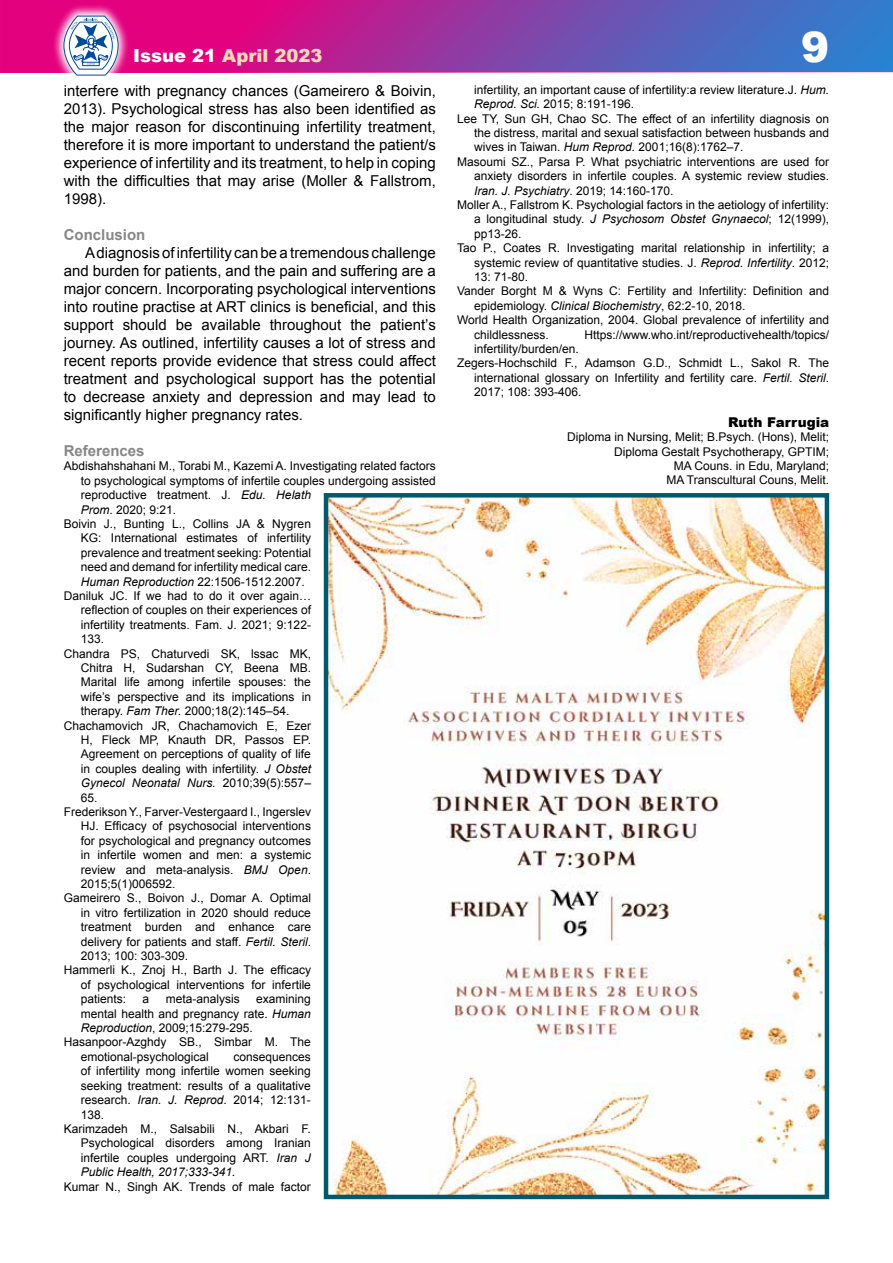
<style>
.page{position:relative;width:893px;height:1263px;background:#fff}
.page>*{position:absolute;margin:0;border:0;box-sizing:border-box;transform-origin:0 0}
.t1{font:900 42px "Arial";color:#fff}
.t2{font:900 18px "Arial";color:#fcd7b8}
.t3{font:15px/18px "Arial";color:#000;text-align:justify}
.t4{font:700 15px "Arial";color:#878787}
.t5{font:900 13.5px "Arial";color:#000}
.t6{font:12px/14.4px "Arial";color:#000;text-align:right}
.t7{font:italic 12px "Arial";color:#000}
.s1{color:#fff}
.s2{font-style:italic}
.s3{font-style:normal}
</style>
<div class="page">
<img style="left:329px;top:498px;width:495px;height:696px">
<div style="left:324px;top:493px;width:505px;height:706px;border:4px solid #005a6d"></div>
<svg style="left:1px;top:0;width:892px;height:72px;background:#8f3aa2"></svg>
<svg style="left:52px;top:4px;width:78px;height:72px;background:#e43699"></svg>
<svg style="left:64px;top:16px;width:54px;height:59px"></svg>
<h2 class="t2" style="left:133px;top:42px;width:191px"><span class="s1">Issue 21</span> April 2023</h2>
<p class="t3" style="left:64px;top:82px;width:374px">interfere with pregnancy chances (Gameirero &amp; Boivin, 2013). Psychological stress has also been identified as the major reason for discontinuing infertility treatment, therefore it is more important to understand the patient/s experience of infertility and its treatment, to help in coping with the difficulties that may arise (Moller &amp; Fallstrom, 1998).</p>
<p class="t4" style="left:64px;top:225px;width:83px">Conclusion</p>
<p class="t3" style="left:64px;top:244px;width:374px;text-indent:21px">A diagnosis of infertility can be a tremendous challenge and burden for patients, and the pain and suffering are a major concern. Incorporating psychological interventions into routine practise at ART clinics is beneficial, and this support should be available throughout the patient’s journey. As outlined, infertility causes a lot of stress and recent reports provide evidence that stress could affect treatment and psychological support has the potential to decrease anxiety and depression and may lead to significantly higher pregnancy rates.</p>
<p class="t4" style="left:64px;top:441px;width:82px">References</p>
<p class="t6" style="left:64px;top:459px;width:374px">Abdishahshahani M., Torabi M., Kazemi A. Investigating related factors</p>
<p class="t6" style="left:81px;top:473px;width:357px">to psychological symptoms of infertile couples undergoing assisted</p>
<p class="t6" style="left:81px;top:488px;width:232px">reproductive treatment. J. <span class="s2">Edu. Helath</span></p>
<p class="t6" style="left:81px;top:502px;width:97px"><span class="s2">Prom</span>. 2020; 9:21.</p>
<p class="t6" style="left:64px;top:517px;width:249px">Boivin J., Bunting L., Collins JA &amp; Nygren</p>
<p class="t6" style="left:81px;top:531px;width:232px">KG: International estimates of infertility</p>
<p class="t6" style="left:81px;top:545px;width:232px">prevalence and treatment seeking: Potential</p>
<p class="t6" style="left:81px;top:560px;width:232px">need and demand for infertility medical care.</p>
<p class="t6" style="left:81px;top:574px;width:226px"><span class="s2">Human Reproduction</span> 22:1506-1512.2007.</p>
<p class="t6" style="left:64px;top:589px;width:249px">Daniluk JC. If we had to do it over again…</p>
<p class="t6" style="left:81px;top:603px;width:232px">reflection of couples on their experiences of</p>
<p class="t6" style="left:81px;top:617px;width:232px">infertility treatments. Fam. J. 2021; 9:122-</p>
<p class="t6" style="left:81px;top:632px;width:25px">133.</p>
<p class="t6" style="left:64px;top:646px;width:249px">Chandra PS, Chaturvedi SK, lssac MK,</p>
<p class="t6" style="left:81px;top:661px;width:232px">Chitra H, Sudarshan CY, Beena MB.</p>
<p class="t6" style="left:81px;top:675px;width:232px">Marital life among infertile spouses: the</p>
<p class="t6" style="left:81px;top:689px;width:232px">wife’s perspective and its implications in</p>
<p class="t6" style="left:81px;top:704px;width:210px">therapy. <span class="s2">Fam Ther.</span> 2000;18(2):145–54.</p>
<p class="t6" style="left:64px;top:718px;width:249px">Chachamovich JR, Chachamovich E, Ezer</p>
<p class="t6" style="left:81px;top:733px;width:232px">H, Fleck MP, Knauth DR, Passos EP.</p>
<p class="t6" style="left:81px;top:747px;width:232px">Agreement on perceptions of quality of life</p>
<p class="t6" style="left:81px;top:761px;width:232px">in couples dealing with infertility. <span class="s2">J Obstet</span></p>
<p class="t7" style="left:81px;top:775px;width:232px">Gynecol Neonatal Nurs. <span class="s3">2010;39(5):557–</span></p>
<p class="t6" style="left:81px;top:790px;width:18px">65.</p>
<p class="t6" style="left:64px;top:805px;width:249px">Frederikson Y., Farver-Vestergaard I., Ingerslev</p>
<p class="t6" style="left:81px;top:819px;width:232px">HJ. Efficacy of psychosocial interventions</p>
<p class="t6" style="left:81px;top:833px;width:232px">for psychological and pregnancy outcomes</p>
<p class="t6" style="left:81px;top:848px;width:232px">in infertile women and men: a systemic</p>
<p class="t6" style="left:81px;top:862px;width:232px">review and meta-analysis. <span class="s2">BMJ Open</span>.</p>
<p class="t6" style="left:81px;top:877px;width:96px">2015;5(1)006592.</p>
<p class="t6" style="left:64px;top:891px;width:249px">Gameirero S., Boivon J., Domar A. Optimal</p>
<p class="t6" style="left:81px;top:905px;width:232px">in vitro fertilization in 2020 should reduce</p>
<p class="t6" style="left:81px;top:920px;width:232px">treatment burden and enhance care</p>
<p class="t6" style="left:81px;top:934px;width:232px">delivery for patients and staff. <span class="s2">Fertil. Steril</span>.</p>
<p class="t6" style="left:81px;top:949px;width:109px">2013; 100: 303-309.</p>
<p class="t6" style="left:64px;top:963px;width:249px">Hammerli K., Znoj H., Barth J. The efficacy</p>
<p class="t6" style="left:81px;top:977px;width:232px">of psychological interventions for infertile</p>
<p class="t6" style="left:81px;top:992px;width:47px">patients:</p>
<p class="t6" style="left:143px;top:992px;width:8px">a</p>
<p class="t6" style="left:166px;top:992px;width:76px">meta-analysis</p>
<p class="t6" style="left:256px;top:992px;width:56px">examining</p>
<p class="t6" style="left:81px;top:1006px;width:232px">mental health and pregnancy rate. <span class="s2">Human</span></p>
<p class="t6" style="left:81px;top:1021px;width:174px"><span class="s2">Reproduction</span>, 2009;15:279-295.</p>
<p class="t6" style="left:64px;top:1035px;width:249px">Hasanpoor-Azghdy SB., Simbar M. The</p>
<p class="t6" style="left:81px;top:1049px;width:130px">emotional-psychological</p>
<p class="t6" style="left:234px;top:1049px;width:79px">consequences</p>
<p class="t6" style="left:81px;top:1064px;width:232px">of infertility mong infertile women seeking</p>
<p class="t6" style="left:81px;top:1078px;width:232px">seeking treatment: results of a qualitative</p>
<p class="t6" style="left:81px;top:1093px;width:232px">research. <span class="s2">Iran. J. Reprod</span>. 2014; 12:131-</p>
<p class="t6" style="left:81px;top:1107px;width:25px">138.</p>
<p class="t6" style="left:64px;top:1121px;width:249px">Karimzadeh M., Salsabili N., Akbari F.</p>
<p class="t6" style="left:81px;top:1136px;width:232px">Psychological disorders among Iranian</p>
<p class="t6" style="left:81px;top:1150px;width:232px">infertile couples undergoing ART. <span class="s2">Iran J</span></p>
<p class="t7" style="left:81px;top:1164px;width:156px">Public Health, 2017;333-341.</p>
<p class="t6" style="left:64px;top:1179px;width:249px">Kumar N., Singh AK. Trends of male factor</p>
<h1 class="t1" style="left:801px;top:16px;width:30px">9</h1>
<p class="t6" style="left:474px;top:82px;width:357px">infertility, an important cause of infertility:a review literature.J. <span class="s2">Hum.</span></p>
<p class="t6" style="left:474px;top:97px;width:162px"><span class="s2">Reprod. Sci.</span> 2015; 8:191-196.</p>
<p class="t6" style="left:457px;top:111px;width:374px">Lee TY, Sun GH, Chao SC. The effect of an infertility diagnosis on</p>
<p class="t6" style="left:474px;top:126px;width:357px">the distress, marital and sexual satisfaction between husbands and</p>
<p class="t6" style="left:474px;top:140px;width:271px">wives in Taiwan. <span class="s2">Hum Reprod.</span> 2001;16(8):1762–7.</p>
<p class="t6" style="left:457px;top:154px;width:374px">Masoumi SZ., Parsa P. What psychiatric interventions are used for</p>
<p class="t6" style="left:474px;top:169px;width:357px">anxiety disorders in infertile couples. A systemic review studies.</p>
<p class="t7" style="left:474px;top:183px;width:201px">Iran. J. Psychiatry<span class="s3">. 2019; 14:160-170.</span></p>
<p class="t6" style="left:457px;top:198px;width:374px">Moller A., Fallstrom K. Psychologial factors in the aetiology of infertility:</p>
<p class="t6" style="left:474px;top:212px;width:357px">a longitudinal study. <span class="s2">J Psychosom Obstet Gnynaecol</span>; 12(1999),</p>
<p class="t6" style="left:474px;top:226px;width:49px">pp13-26.</p>
<p class="t6" style="left:457px;top:241px;width:374px">Tao P., Coates R. Investigating marital relationship in infertility; a</p>
<p class="t6" style="left:474px;top:255px;width:357px">systemic review of quantitative studies. J. <span class="s2">Reprod. Infertility</span>. 2012;</p>
<p class="t6" style="left:474px;top:270px;width:56px">13: 71-80.</p>
<p class="t6" style="left:457px;top:284px;width:374px">Vander Borght M &amp; Wyns C: Fertility and Infertility: Definition and</p>
<p class="t6" style="left:474px;top:298px;width:273px">epidemiology. <span class="s2">Clinical Biochemistry</span>, 62:2-10, 2018.</p>
<p class="t6" style="left:457px;top:313px;width:374px">World Health Organization, 2004. Global prevalence of infertility and</p>
<p class="t6" style="left:474px;top:327px;width:76px">childlessness.</p>
<p class="t6" style="left:584px;top:327px;width:246px">Https://www.who.int/reproductivehealth/topics/</p>
<p class="t6" style="left:474px;top:342px;width:106px">infertility/burden/en.</p>
<p class="t6" style="left:457px;top:356px;width:374px">Zegers-Hochschild F., Adamson G.D., Schmidt L., Sakol R. The</p>
<p class="t6" style="left:474px;top:370px;width:357px">international glossary on Infertility and fertility care. <span class="s2">Fertil. Steril</span>.</p>
<p class="t6" style="left:474px;top:385px;width:109px">2017; 108: 393-406.</p>
<p class="t5" style="left:728px;top:412px;width:102px">Ruth Farrugia</p>
<p class="t6" style="left:567px;top:430px;width:264px">Diploma in Nursing, Melit; B.Psych. (Hons), Melit; Diploma Gestalt Psychotherapy, GPTIM;<br>MA Couns. in Edu, Maryland;<br>MA Transcultural Couns, Melit.</p>
</div>
